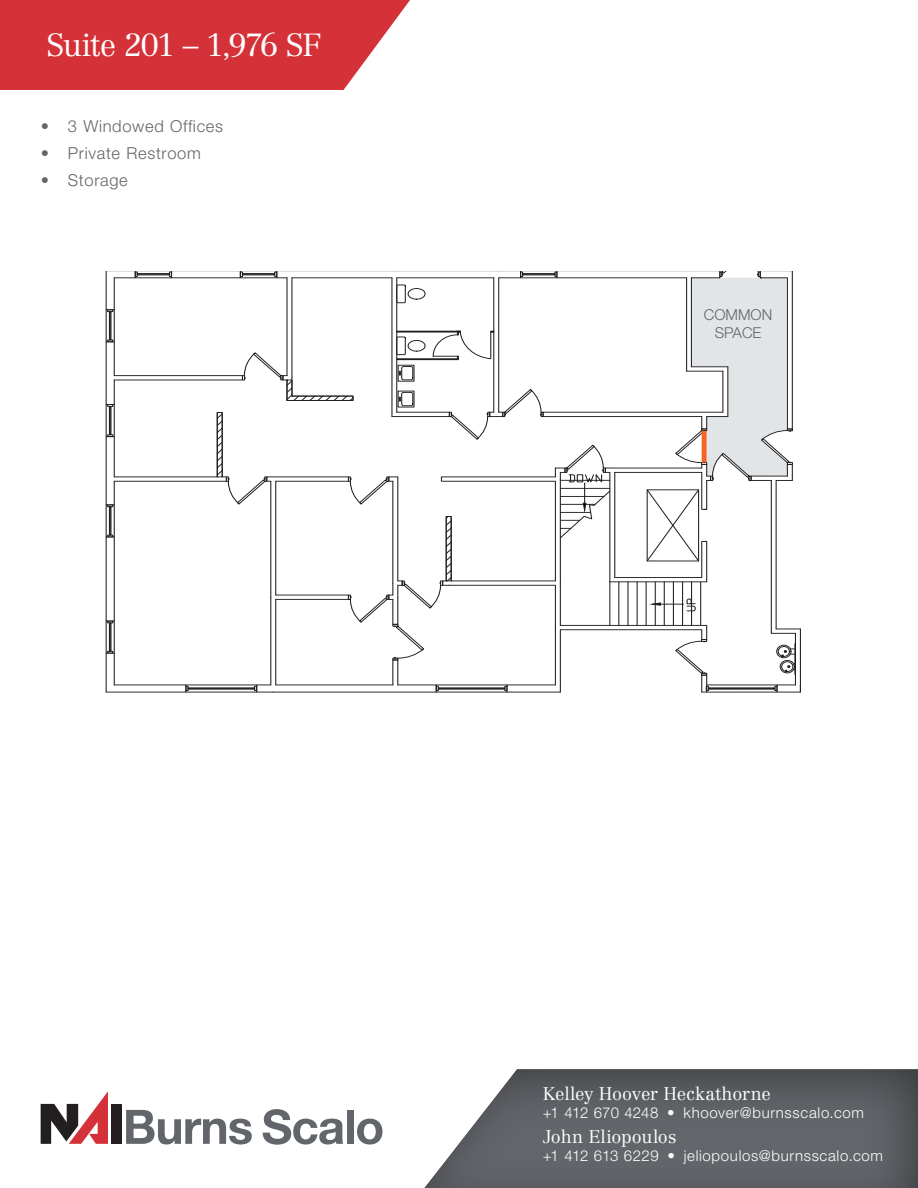
<style>
.page{position:relative;width:918px;height:1188px;background:#fff}
.page>*{position:absolute;margin:0;border:0;box-sizing:border-box;transform-origin:0 0}
.t1{font:300 31.5px "Centennial LT Std";letter-spacing:-.055em;color:#fff}
.t2{font:300 18px "Centennial LT Std";letter-spacing:-.005em;color:#fff}
.t3{font:300 16.5px "Helvetica Neue LT Std";letter-spacing:.04em;color:#62656a}
.t4{font:300 15px "Helvetica Neue LT Std";letter-spacing:.045em;color:#fff}
.t5{font:300 15px "Helvetica Neue LT Std";color:#62656a}
</style>
<div class="page">
<svg style="left:0;top:0;width:410px;height:90px;background:#d74248"></svg>
<svg style="left:105px;top:271px;width:696px;height:422px"></svg>
<hr style="left:702px;top:431px;width:4px;height:31px;background:#f26524">
<svg style="left:126px;top:1110px;width:126px;height:35px"></svg>
<svg style="left:263px;top:1109px;width:80px;height:36px"></svg>
<div style="left:347px;top:1110px;width:7px;height:34px;background:#62656a"></div>
<svg style="left:357px;top:1119px;width:26px;height:26px"></svg>
<div style="left:112px;top:1104px;width:10px;height:40px;background:#231f20"></div>
<svg style="left:41px;top:1091px;width:67px;height:53px"></svg>
<div style="left:412px;top:1064px;width:506px;height:124px;background:#231f20;opacity:.5"></div>
<p class="t1" style="left:47px;top:26px;width:277px">Suite 201 – 1,976 SF</p>
<p class="t3" style="left:41px;top:116px;width:184px">• 3 Windowed Offices</p>
<p class="t3" style="left:41px;top:143px;width:161px">• Private Restroom</p>
<p class="t3" style="left:41px;top:170px;width:88px">• Storage</p>
<p class="t5" style="left:704px;top:305px;width:70px">COMMON</p>
<p class="t5" style="left:715px;top:323px;width:48px">SPACE</p>
<p class="t2" style="left:543px;top:1083px;width:230px">Kelley Hoover Heckathorne</p>
<p class="t4" style="left:543px;top:1104px;width:323px">+1 412 670 4248 • khoover@burnsscalo.com</p>
<p class="t2" style="left:543px;top:1126px;width:135px">John Eliopoulos</p>
<p class="t4" style="left:543px;top:1146px;width:342px">+1 412 613 6229 • jeliopoulos@burnsscalo.com</p>
</div>
